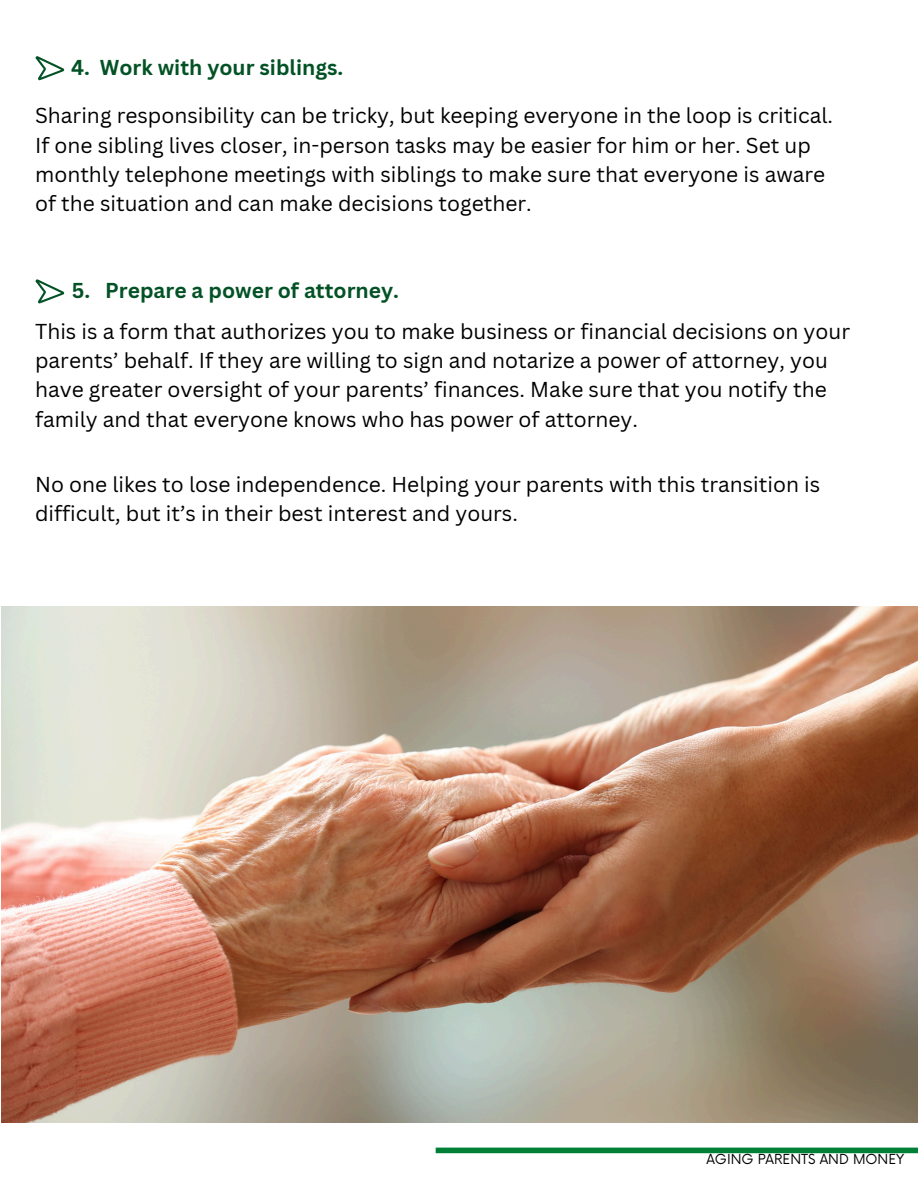
<style>
.page{position:relative;width:918px;height:1188px;background:#fff}
.page>*{position:absolute;margin:0;border:0;box-sizing:border-box;transform-origin:0 0}
.t1{font:21px/29.2px "Canva Sans";color:#000}
.t2{font:700 21px "Canva Sans";color:#035225}
.t3{font:13.5px "Now";color:#000}
</style>
<div class="page">
<div style="left:436px;top:1148px;width:482px;height:5px;background:#008037"></div>
<svg style="left:35px;top:56px;width:29px;height:24px"></svg>
<svg style="left:35px;top:279px;width:29px;height:25px"></svg>
<img style="left:2px;top:607px;width:916px;height:516px">
<h2 class="t2" style="left:71px;top:53px;width:274px">4. Work with your siblings.</h2>
<p class="t1" style="left:35px;top:101px;width:800px">Sharing responsibility can be tricky, but keeping everyone in the loop is critical.<br>If one sibling lives closer, in-person tasks may be easier for him or her. Set up monthly telephone meetings with siblings to make sure that everyone is aware of the situation and can make decisions together.</p>
<h1 class="t2" style="left:72px;top:276px;width:329px">5. Prepare a power of attorney.</h1>
<h2 class="t1" style="left:35px;top:316px;width:817px">This is a form that authorizes you to make business or financial decisions on your parents’ behalf. If they are willing to sign and notarize a power of attorney, you have greater oversight of your parents’ finances. Make sure that you notify the family and that everyone knows who has power of attorney.</h2>
<h2 class="t1" style="left:35px;top:469px;width:787px">No one likes to lose independence. Helping your parents with this transition is difficult, but it’s in their best interest and yours.</h2>
<p class="t3" style="left:706px;top:1152px;width:200px">AGING PARENTS AND MONEY</p>
</div>
